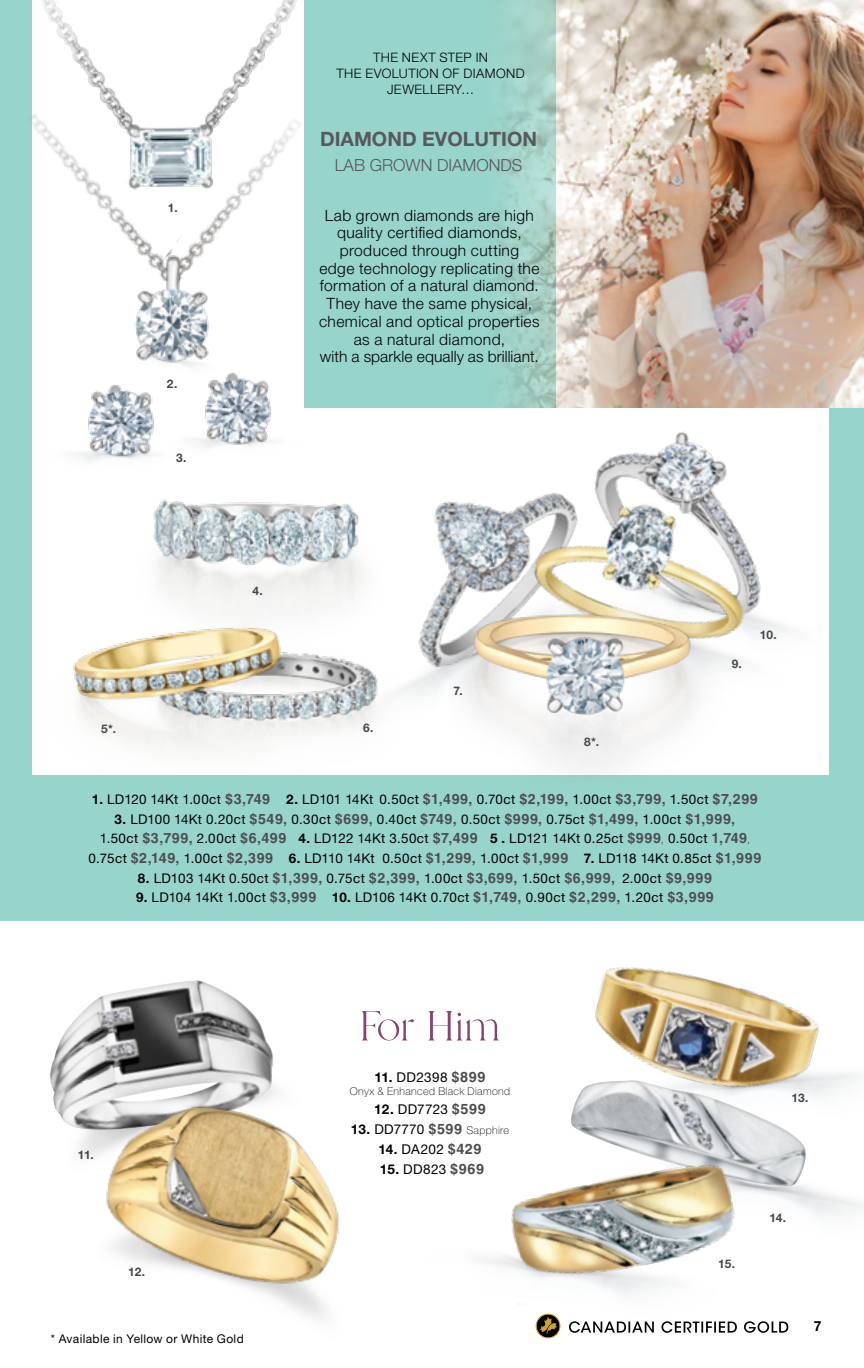
<style>
.page{position:relative;width:864px;height:1368px;background:#fff}
.page>*{position:absolute;margin:0;border:0;box-sizing:border-box;transform-origin:0 0}
.t1{font:700 19.8px "Helvetica Neue LT Std";color:#58595b}
.t2{font:300 16.6px "Helvetica Neue LT Std";color:#565659}
.t3{font:300 15.6px/17.6px "Helvetica Neue LT Std";letter-spacing:.025em;color:#000;text-align:center}
.t4{font:700 14px "Helvetica Neue LT Std";color:#000}
.t5{font:13.6px "Helvetica Neue LT Std";letter-spacing:.03em;color:#000}
.t6{font:13.4px/19.6px "Helvetica Neue LT Std";letter-spacing:.03em;color:#000;text-align:center}
.t7{font:300 13px/16.2px "Helvetica Neue LT Std";letter-spacing:.03em;color:#000;text-align:center}
.t8{font:12px "Helvetica Neue LT Std";letter-spacing:.03em;color:#000}
.t9{font:700 11.8px "Helvetica Neue LT Std";letter-spacing:-.01em;color:#474648}
.t10{font:700 11.8px "Helvetica Neue LT Std";color:#464547}
.t11{font:100 10.8px "Helvetica Neue LT Std";letter-spacing:.035em;color:#000}
.s1{font-weight:700}
.s2{font-family:"Helvetica LT Std";font-weight:700;font-size:14.2px;color:#4d4d4f}
.s3{font-weight:100;font-size:10.8px}
.s4{font-weight:100;font-size:10.6px}
.s5{font-family:"Helvetica LT Std";font-weight:700;font-size:14.4px;color:#4d4d4f}
.s6{font-weight:700;font-size:13.6px}
.s7{font-weight:400;font-size:13.6px}
</style>
<div class="page">
<div style="left:0;top:0;width:864px;height:920px;background:#97d5cc"></div>
<div style="left:32px;top:0;width:796px;height:775px;background:#fff"></div>
<div style="left:304px;top:0;width:252px;height:407px;background:#97d5cc"></div>
<img style="left:495px;top:0;width:369px;height:407px">
<img style="left:153px;top:499px;width:182px;height:76px">
<img style="left:73px;top:575px;width:262px;height:175px">
<img style="left:119px;top:224px;width:105px;height:141px">
<img style="left:72px;top:339px;width:125px;height:122px">
<img style="left:139px;top:366px;width:175px;height:93px">
<img style="left:554px;top:397px;width:241px;height:39px">
<img style="left:335px;top:419px;width:315px;height:312px">
<img style="left:463px;top:436px;width:366px;height:339px">
<img style="left:449px;top:599px;width:277px;height:176px">
<img style="left:50px;top:980px;width:223px;height:148px">
<img style="left:79px;top:1064px;width:260px;height:255px">
<img style="left:478px;top:1179px;width:257px;height:155px">
<img style="left:611px;top:1074px;width:253px;height:141px">
<img style="left:515px;top:920px;width:343px;height:249px">
<img style="left:31px;top:0;width:270px;height:224px">
<svg style="left:361px;top:1011px;width:138px;height:30px"></svg>
<svg style="left:536px;top:1314px;width:24px;height:24px"></svg>
<div style="left:536px;top:1314px;width:25px;height:24px;border:1px solid #cea32c;border-radius:50%"></div>
<svg style="left:539px;top:1316px;width:18px;height:18px"></svg>
<svg style="left:569px;top:1321px;width:219px;height:12px"></svg>
<p class="t10" style="left:168px;top:201px;width:11px">1.</p>
<p class="t10" style="left:167px;top:376px;width:12px">2.</p>
<p class="t10" style="left:176px;top:450px;width:12px">3.</p>
<p class="t7" style="left:337px;top:49px;width:190px">THE NEXT STEP IN<br>THE EVOLUTION OF DIAMOND<br>JEWELLERY…</p>
<h1 class="t1" style="left:320px;top:126px;width:219px">DIAMOND EVOLUTION</h1>
<p class="t2" style="left:335px;top:155px;width:189px">LAB GROWN DIAMONDS</p>
<p class="t3" style="left:319px;top:206px;width:222px">Lab grown diamonds are high quality certified diamonds, produced through cutting<br>edge technology replicating the formation of a natural diamond.<br>They have the same physical, chemical and optical properties as a natural diamond,<br>with a sparkle equally as brilliant.</p>
<p class="t9" style="left:253px;top:584px;width:12px">4.</p>
<p class="t9" style="left:101px;top:721px;width:16px">5*.</p>
<p class="t9" style="left:363px;top:720px;width:12px">6.</p>
<p class="t9" style="left:453px;top:684px;width:11px">7.</p>
<p class="t9" style="left:584px;top:735px;width:16px">8*.</p>
<p class="t9" style="left:732px;top:657px;width:12px">9.</p>
<p class="t9" style="left:760px;top:627px;width:18px">10.</p>
<p class="t6" style="left:92px;top:790px;width:667px"><span class="s1">1.</span> LD120 14Kt 1.00ct <span class="s2">$3,749</span> <span class="s1">2.</span> LD101 14Kt 0.50ct <span class="s2">$1,499,</span> 0.70ct <span class="s2">$2,199,</span> 1.00ct <span class="s2">$3,799,</span> 1.50ct <span class="s2">$7,299</span></p>
<p class="t6" style="left:89px;top:809px;width:674px"><span class="s1">3.</span> LD100 14Kt 0.20ct <span class="s2">$549,</span> 0.30ct <span class="s2">$699,</span> 0.40ct <span class="s2">$749,</span> 0.50ct <span class="s2">$999,</span> 0.75ct <span class="s2">$1,499,</span> 1.00ct <span class="s2">$1,999,<br></span>1.50ct <span class="s2">$3,799,</span> 2.00ct <span class="s2">$6,499</span> <span class="s1">4.</span> LD122 14Kt 3.50ct <span class="s2">$7,499</span> <span class="s1">5 .</span> LD121 14Kt 0.25ct <span class="s2">$999</span><span class="s3">,</span> 0.50ct <span class="s2">1,749</span><span class="s4">,<br></span>0.75ct <span class="s2">$2,149,</span> 1.00ct <span class="s2">$2,399</span> <span class="s1">6.</span> LD110 14Kt 0.50ct <span class="s2">$1,299,</span> 1.00ct <span class="s2">$1,999</span> <span class="s1">7.</span> LD118 14Kt 0.85ct <span class="s2">$1,999</span></p>
<p class="t6" style="left:138px;top:868px;width:576px"><span class="s1">8.</span> LD103 14Kt 0.50ct <span class="s2">$1,399,</span> 0.75ct <span class="s2">$2,399,</span> 1.00ct <span class="s2">$3,699,</span> 1.50ct <span class="s2">$6,999,</span> 2.00ct <span class="s2">$9,999</span></p>
<p class="t6" style="left:136px;top:888px;width:579px"><span class="s1">9.</span> LD104 14Kt 1.00ct <span class="s2">$3,999</span> <span class="s1">10.</span> LD106 14Kt 0.70ct <span class="s2">$1,749,</span> 0.90ct <span class="s2">$2,299,</span> 1.20ct <span class="s2">$3,999</span></p>
<p class="t9" style="left:78px;top:1147px;width:17px">11.</p>
<p class="t9" style="left:128px;top:1264px;width:19px">12.</p>
<p class="t8" style="left:51px;top:1331px;width:194px">* Available in Yellow or White Gold</p>
<p class="t5" style="left:375px;top:1069px;width:112px"><span class="s1">11.</span> DD2398 <span class="s5">$899</span></p>
<p class="t11" style="left:350px;top:1085px;width:162px">Onyx &amp; Enhanced Black Diamond</p>
<p class="t5" style="left:374px;top:1101px;width:113px"><span class="s1">12.</span> DD7723 <span class="s5">$599</span></p>
<p class="t11" style="left:351px;top:1124px;width:160px"><span class="s6">13.</span> <span class="s7">DD7770</span> <span class="s5">$599</span> Sapphire</p>
<p class="t5" style="left:378px;top:1141px;width:105px"><span class="s1">14.</span> DA202 <span class="s5">$429</span></p>
<p class="t5" style="left:380px;top:1161px;width:106px"><span class="s1">15.</span> DD823 <span class="s5">$969</span></p>
<p class="t9" style="left:792px;top:1090px;width:18px">13.</p>
<p class="t9" style="left:718px;top:1256px;width:18px">15.</p>
<p class="t9" style="left:770px;top:1210px;width:18px">14.</p>
<p class="t4" style="left:814px;top:1317px;width:9px">7</p>
</div>
